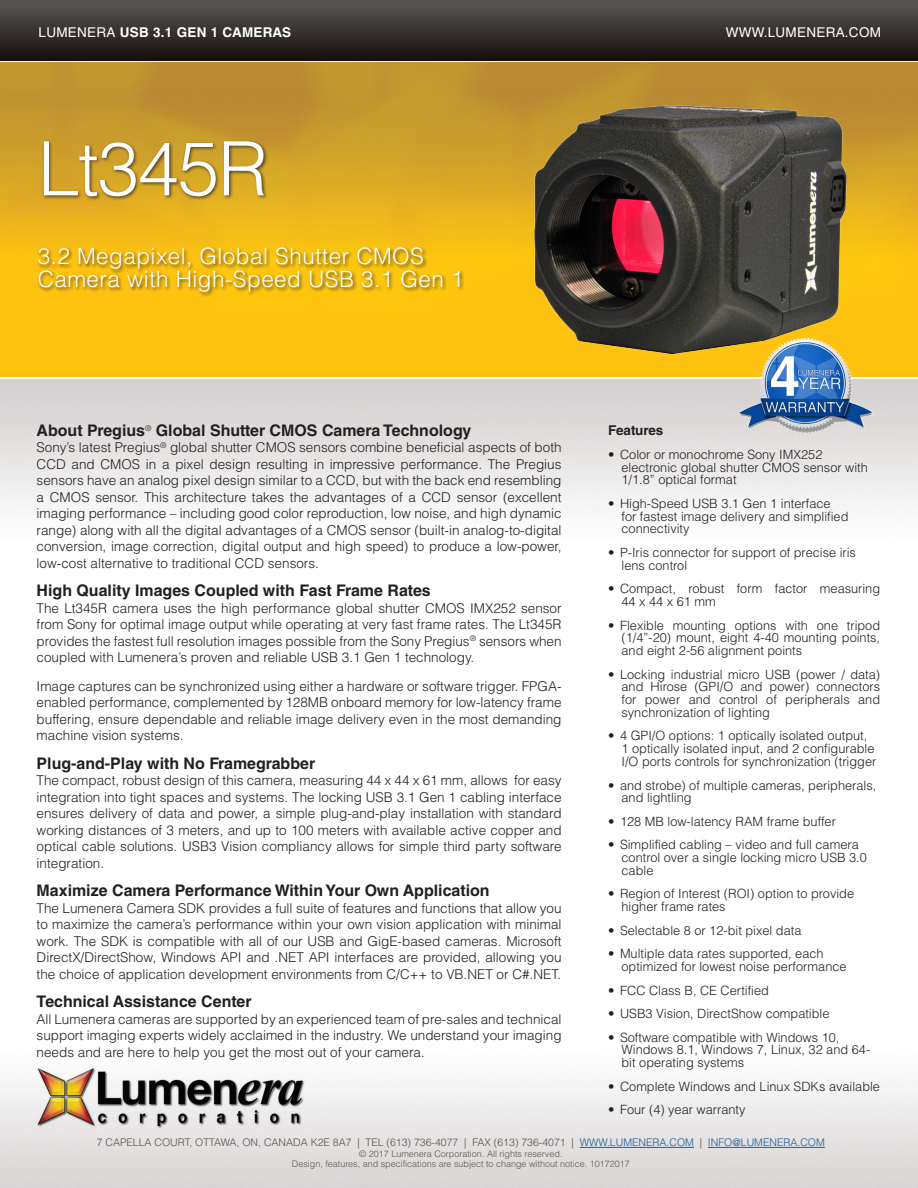
<style>
.page{position:relative;width:918px;height:1188px;background:#fff}
.page>*{position:absolute;margin:0;border:0;box-sizing:border-box;transform-origin:0 0}
.t1{font:300 75px "Helvetica LT Std";letter-spacing:-.02em;color:#fff}
.t2{font:300 22.5px/22.5px "Helvetica LT Std";letter-spacing:.02em;color:#fff}
.Body_HEADING{font:700 15.9px "Helvetica LT Std";color:#231f20}
.BODY_text{font:300 13.5px/16.5px "Helvetica LT Std";color:#231f20;text-align:justify}
.t3{font:700 13.5px "Helvetica LT Std";letter-spacing:.02em;color:#fff}
.t4{font:13.5px "Helvetica LT Std";letter-spacing:.02em;color:#fff}
.Body_HEADING-2{font:700 13.5px "Helvetica LT Std";color:#231f20}
.t5{font:300 12.75px/12.8px "Helvetica LT Std";color:#231f20}
.t6{font:300 10.5px "Helvetica LT Std";color:#555252}
.t7{font:300 9px "Helvetica LT Std";color:#575454}
.s1{font-weight:400}
.s2{color:#175d9e}
</style>
<div class="page">
<div style="left:0;top:0;width:918px;height:60px;background:linear-gradient(to bottom,#5b5858,#17100e)"></div>
<img style="left:0;top:1067px;width:918px;height:121px">
<hr style="left:580px;top:1147px;width:114px;height:1px;background:#175d9e">
<hr style="left:708px;top:1147px;width:117px;height:1px;background:#175d9e">
<img style="left:0;top:62px;width:316px;height:314px">
<div style="left:37px;top:140px;width:427px;height:157px;background:#231f20;opacity:.75"></div>
<img style="left:316px;top:0;width:602px;height:418px">
<img style="left:732px;top:410px;width:149px;height:28px">
<img style="left:418px;top:38px;width:500px;height:372px">
<p class="t3" style="left:39px;top:24px;width:254px"><span class="s1">LUMENERA</span> USB 3.1 GEN 1 CAMERAS</p>
<p class="t4" style="left:726px;top:24px;width:157px">WWW.LUMENERA.COM</p>
<p class="t1" style="left:38px;top:122px;width:232px">Lt345R</p>
<p class="t2" style="left:38px;top:245px;width:427px">3.2 Megapixel, Global Shutter CMOS<br>Camera with High-Speed USB 3.1 Gen 1</p>
<p class="Body_HEADING" style="left:37px;top:420px;width:436px">About Pregius<sup>®</sup> Global Shutter CMOS Camera Technology</p>
<p class="BODY_text" style="left:37px;top:439px;width:527px">Sony’s latest Pregius<sup>®</sup> global shutter CMOS sensors combine beneficial aspects of both CCD and CMOS in a pixel design resulting in impressive performance. The Pregius sensors have an analog pixel design similar to a CCD, but with the back end resembling a CMOS sensor. This architecture takes the advantages of a CCD sensor (excellent imaging performance – including good color reproduction, low noise, and high dynamic range) along with all the digital advantages of a CMOS sensor (built-in analog-to-digital conversion, image correction, digital output and high speed) to produce a low-power, low-cost alternative to traditional CCD sensors.</p>
<p class="Body_HEADING" style="left:37px;top:581px;width:396px">High Quality Images Coupled with Fast Frame Rates</p>
<p class="BODY_text" style="left:37px;top:599px;width:527px">The Lt345R camera uses the high performance global shutter CMOS IMX252 sensor from Sony for optimal image output while operating at very fast frame rates. The Lt345R provides the fastest full resolution images possible from the Sony Pregius<sup>®</sup> sensors when coupled with Lumenera’s proven and reliable USB 3.1 Gen 1 technology.</p>
<p class="BODY_text" style="left:37px;top:677px;width:526px">Image captures can be synchronized using either a hardware or software trigger. FPGA&shy;enabled performance, complemented by 128MB onboard memory for low-latency frame buffering, ensure dependable and reliable image delivery even in the most demanding machine vision systems.</p>
<p class="Body_HEADING" style="left:37px;top:753px;width:280px">Plug-and-Play with No Framegrabber</p>
<p class="BODY_text" style="left:37px;top:772px;width:527px">The compact, robust design of this camera, measuring 44 x 44 x 61 mm, allows for easy integration into tight spaces and systems. The locking USB 3.1 Gen 1 cabling interface ensures delivery of data and power, a simple plug-and-play installation with standard working distances of 3 meters, and up to 100 meters with available active copper and optical cable solutions. USB3 Vision compliancy allows for simple third party software integration.</p>
<p class="Body_HEADING" style="left:37px;top:881px;width:455px">Maximize Camera Performance Within Your Own Application</p>
<p class="BODY_text" style="left:37px;top:899px;width:527px">The Lumenera Camera SDK provides a full suite of features and functions that allow you to maximize the camera’s performance within your own vision application with minimal work. The SDK is compatible with all of our USB and GigE-based cameras. Microsoft DirectX/DirectShow, Windows API and .NET API interfaces are provided, allowing you the choice of application development environments from C/C++ to VB.NET or C#.NET.</p>
<p class="Body_HEADING" style="left:37px;top:992px;width:217px">Technical Assistance Center</p>
<p class="BODY_text" style="left:37px;top:1010px;width:527px">All Lumenera cameras are supported by an experienced team of pre-sales and technical support imaging experts widely acclaimed in the industry. We understand your imaging needs and are here to help you get the most out of your camera.</p>
<p class="Body_HEADING-2" style="left:608px;top:422px;width:57px">Features</p>
<p class="t5" style="left:622px;top:448px;width:248px;text-indent:-14px">• Color or monochrome Sony IMX252 electronic global shutter CMOS sensor with<br>1/1.8” optical format</p>
<p class="t5" style="left:622px;top:497px;width:228px;text-indent:-14px">• High-Speed USB 3.1 Gen 1 interface for fastest image delivery and simplified connectivity</p>
<p class="t5" style="left:622px;top:546px;width:236px;text-indent:-14px">• P-Iris connector for support of precise iris lens control</p>
<p class="t5" style="left:622px;top:582px;width:260px;text-indent:-14px">• Compact, robust form factor measuring<br>44 x 44 x 61 mm</p>
<p class="t5" style="left:622px;top:619px;width:260px;text-align:justify;text-indent:-14px">• Flexible mounting options with one tripod (1/4”-20) mount, eight 4-40 mounting points, and eight 2-56 alignment points</p>
<p class="t5" style="left:622px;top:668px;width:260px;text-align:justify;text-indent:-14px">• Locking industrial micro USB (power / data) and Hirose (GPI/O and power) connectors for power and control of peripherals and synchronization of lighting</p>
<p class="t5" style="left:622px;top:729px;width:256px;text-indent:-14px">• 4 GPI/O options: 1 optically isolated output,<br>1 optically isolated input, and 2 configurable<br>I/O ports controls for synchronization (trigger</p>
<p class="t5" style="left:622px;top:779px;width:256px;text-indent:-14px">• and strobe) of multiple cameras, peripherals, and lightling</p>
<p class="t5" style="left:608px;top:815px;width:229px">• 128 MB low-latency RAM frame buffer</p>
<p class="t5" style="left:622px;top:838px;width:247px;text-indent:-14px">• Simplified cabling – video and full camera control over a single locking micro USB 3.0 cable</p>
<p class="t5" style="left:622px;top:887px;width:234px;text-indent:-14px">• Region of Interest (ROI) option to provide higher frame rates</p>
<p class="t5" style="left:608px;top:924px;width:195px">• Selectable 8 or 12-bit pixel data</p>
<p class="t5" style="left:622px;top:947px;width:227px;text-indent:-14px">• Multiple data rates supported, each optimized for lowest noise performance</p>
<p class="t5" style="left:608px;top:984px;width:162px">• FCC Class B, CE Certified</p>
<p class="t5" style="left:608px;top:1007px;width:223px">• USB3 Vision, DirectShow compatible</p>
<p class="t5" style="left:622px;top:1031px;width:250px;text-indent:-14px">• Software compatible with Windows 10,<br>Windows 8.1, Windows 7, Linux, 32 and 64- bit operating systems</p>
<p class="t5" style="left:608px;top:1080px;width:274px">• Complete Windows and Linux SDKs available</p>
<p class="t5" style="left:608px;top:1103px;width:139px">• Four (4) year warranty</p>
<p class="t6" style="left:97px;top:1136px;width:730px">7 CAPELLA COURT, OTTAWA, ON, CANADA K2E 8A7 | TEL (613) 736-4077 | FAX (613) 736-4071 | <span class="s2">WWW.LUMENERA.COM</span> | <span class="s2">INFO@LUMENERA.COM</span></p>
<p class="t7" style="left:359px;top:1148px;width:205px">© 2017 Lumenera Corporation. All rights reserved.</p>
<p class="t7" style="left:292px;top:1159px;width:339px">Design, features, and specifications are subject to change without notice. 10172017</p>
</div>
